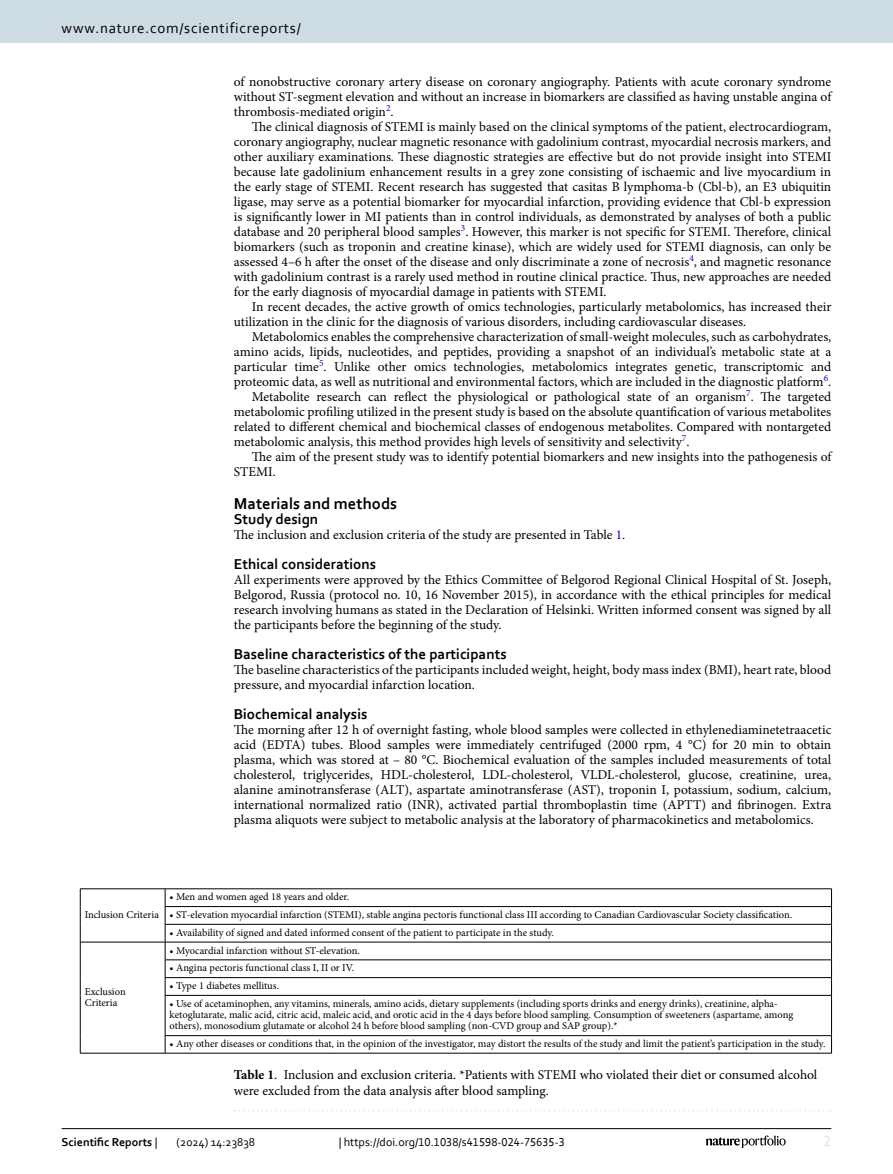
<style>
.page{position:relative;width:893px;height:1174px;background:#fff}
.page>*{position:absolute;margin:0;border:0;box-sizing:border-box;transform-origin:0 0}
.Head_1{font:700 16.5px "Corbel";color:#000}
.Head_2{font:700 15px "Corbel";color:#000}
.t1{font:15px "Corbel";letter-spacing:.05em;color:#000}
.Head_2_After_1{font:700 15px "Corbel";color:#000}
.t2{font:15px "Corbel";color:#d9e4eb}
.Body_Text_Indent{font:13.5px/15px "Minion Pro";color:#000;text-align:justify}
.Body_Text{font:13.5px/15px "Minion Pro";color:#000;text-align:justify}
.Table_Caption{font:13.5px/16.5px "Minion Pro";color:#000}
.t3{font:12px "Corbel";color:#000}
.t4{font:700 12px "Corbel";color:#000}
.Table_Body{font:10.5px/11.2px "Minion Pro";color:#000}
.s1{color:#00f}
.s2{font-weight:700}
.s3{font-weight:400}
</style>
<div class="page">
<hr style="left:80px;top:888px;width:85px;height:1px;background:#000">
<hr style="left:165px;top:888px;width:667px;height:1px;background:#000">
<hr style="left:165px;top:906px;width:667px;height:1px;background:#000">
<hr style="left:165px;top:924px;width:667px;height:1px;background:#000">
<hr style="left:80px;top:941px;width:85px;height:1px;background:#000">
<svg style="left:80px;top:889px;width:1px;height:106px"></svg>
<hr style="left:80px;top:995px;width:1px;height:40px;background:#000">
<svg style="left:80px;top:1035px;width:1px;height:18px"></svg>
<hr style="left:165px;top:941px;width:667px;height:1px;background:#000">
<hr style="left:165px;top:959px;width:667px;height:1px;background:#000">
<hr style="left:165px;top:977px;width:667px;height:1px;background:#000">
<svg style="left:165px;top:889px;width:1px;height:106px"></svg>
<svg style="left:831px;top:889px;width:1px;height:106px"></svg>
<hr style="left:165px;top:995px;width:667px;height:1px;background:#000">
<hr style="left:165px;top:995px;width:1px;height:40px;background:#000">
<hr style="left:831px;top:995px;width:1px;height:40px;background:#000">
<hr style="left:165px;top:1035px;width:667px;height:1px;background:#000">
<svg style="left:165px;top:1035px;width:1px;height:18px"></svg>
<svg style="left:831px;top:1035px;width:1px;height:18px"></svg>
<hr style="left:165px;top:1053px;width:667px;height:1px;background:#000">
<hr style="left:80px;top:1053px;width:85px;height:1px;background:#000">
<svg style="left:235px;top:1110px;width:597px;height:1px"></svg>
<hr style="left:62px;top:1128px;width:769px;height:1px;background:#000">
<svg style="left:706px;top:1135px;width:80px;height:12px"></svg>
<div style="left:0;top:0;width:893px;height:43px;background:#cedde4"></div>
<p class="t1" style="left:62px;top:18px;width:241px">www.nature.com/scientificreports/</p>
<p class="Body_Text" style="left:234px;top:74px;width:599px">of nonobstructive coronary artery disease on coronary angiography. Patients with acute coronary syndrome without ST-segment elevation and without an increase in biomarkers are classified as having unstable angina of thrombosis-mediated origin<sup>2</sup>.</p>
<p class="Body_Text_Indent" style="left:234px;top:119px;width:599px;text-indent:18px">The clinical diagnosis of STEMI is mainly based on the clinical symptoms of the patient, electrocardiogram, coronary angiography, nuclear magnetic resonance with gadolinium contrast, myocardial necrosis markers, and other auxiliary examinations. These diagnostic strategies are effective but do not provide insight into STEMI because late gadolinium enhancement results in a grey zone consisting of ischaemic and live myocardium in the early stage of STEMI. Recent research has suggested that casitas B lymphoma-b (Cbl-b), an E3 ubiquitin ligase, may serve as a potential biomarker for myocardial infarction, providing evidence that Cbl-b expression is significantly lower in MI patients than in control individuals, as demonstrated by analyses of both a public database and 20 peripheral blood samples<sup>3</sup>. However, this marker is not specific for STEMI. Therefore, clinical biomarkers (such as troponin and creatine kinase), which are widely used for STEMI diagnosis, can only be assessed 4–6 h after the onset of the disease and only discriminate a zone of necrosis<sup>4</sup>, and magnetic resonance with gadolinium contrast is a rarely used method in routine clinical practice. Thus, new approaches are needed for the early diagnosis of myocardial damage in patients with STEMI.</p>
<p class="Body_Text_Indent" style="left:234px;top:299px;width:599px;text-indent:18px">In recent decades, the active growth of omics technologies, particularly metabolomics, has increased their utilization in the clinic for the diagnosis of various disorders, including cardiovascular diseases.</p>
<p class="Body_Text_Indent" style="left:234px;top:329px;width:599px;text-indent:18px">Metabolomics enables the comprehensive characterization of small-weight molecules, such as carbohydrates, amino acids, lipids, nucleotides, and peptides, providing a snapshot of an individual’s metabolic state at a particular time<sup>5</sup>. Unlike other omics technologies, metabolomics integrates genetic, transcriptomic and proteomic data, as well as nutritional and environmental factors, which are included in the diagnostic platform<sup>6</sup>.</p>
<p class="Body_Text_Indent" style="left:234px;top:389px;width:599px;text-indent:18px">Metabolite research can reflect the physiological or pathological state of an organism<sup>7</sup>. The targeted metabolomic profiling utilized in the present study is based on the absolute quantification of various metabolites related to different chemical and biochemical classes of endogenous metabolites. Compared with nontargeted metabolomic analysis, this method provides high levels of sensitivity and selectivity<sup>7</sup>.</p>
<p class="Body_Text_Indent" style="left:234px;top:449px;width:599px;text-indent:18px">The aim of the present study was to identify potential biomarkers and new insights into the pathogenesis of<br>STEMI.</p>
<p class="Head_1" style="left:234px;top:493px;width:165px">Materials and methods</p>
<p class="Head_2_After_1" style="left:234px;top:509px;width:86px">Study design</p>
<p class="Body_Text" style="left:234px;top:527px;width:393px">The inclusion and exclusion criteria of the study are presented in Table <span class="s1">1</span>.</p>
<p class="Head_2" style="left:234px;top:554px;width:144px">Ethical considerations</p>
<p class="Body_Text" style="left:234px;top:572px;width:599px">All experiments were approved by the Ethics Committee of Belgorod Regional Clinical Hospital of St. Joseph, Belgorod, Russia (protocol no. 10, 16 November 2015), in accordance with the ethical principles for medical research involving humans as stated in the Declaration of Helsinki. Written informed consent was signed by all the participants before the beginning of the study.</p>
<p class="Head_2" style="left:234px;top:644px;width:274px">Baseline characteristics of the participants</p>
<p class="Body_Text" style="left:234px;top:662px;width:599px">The baseline characteristics of the participants included weight, height, body mass index (BMI), heart rate, blood pressure, and myocardial infarction location.</p>
<p class="Head_2" style="left:234px;top:704px;width:135px">Biochemical analysis</p>
<p class="Body_Text" style="left:234px;top:722px;width:599px">The morning after 12 h of overnight fasting, whole blood samples were collected in ethylenediaminetetraacetic acid (EDTA) tubes. Blood samples were immediately centrifuged (2000 rpm, 4 °C) for 20 min to obtain plasma, which was stored at – 80 °C. Biochemical evaluation of the samples included measurements of total cholesterol, triglycerides, HDL-cholesterol, LDL-cholesterol, VLDL-cholesterol, glucose, creatinine, urea, alanine aminotransferase (ALT), aspartate aminotransferase (AST), troponin I, potassium, sodium, calcium, international normalized ratio (INR), activated partial thromboplastin time (APTT) and fibrinogen. Extra plasma aliquots were subject to metabolic analysis at the laboratory of pharmacokinetics and metabolomics.</p>
<p class="Table_Body" style="left:85px;top:909px;width:76px">Inclusion Criteria</p>
<p class="Table_Body" style="left:85px;top:985px;width:42px">Exclusion<br>Criteria</p>
<p class="Table_Body" style="left:170px;top:891px;width:181px">• Men and women aged 18 years and older.</p>
<p class="Table_Body" style="left:170px;top:909px;width:624px">• ST-elevation myocardial infarction (STEMI), stable angina pectoris functional class III according to Canadian Cardiovascular Society classification.</p>
<p class="Table_Body" style="left:170px;top:927px;width:386px">• Availability of signed and dated informed consent of the patient to participate in the study.</p>
<p class="Table_Body" style="left:170px;top:944px;width:192px">• Myocardial infarction without ST-elevation.</p>
<p class="Table_Body" style="left:170px;top:962px;width:186px">• Angina pectoris functional class I, II or IV.</p>
<p class="Table_Body" style="left:170px;top:980px;width:111px">• Type 1 diabetes mellitus.</p>
<p class="Table_Body" style="left:170px;top:998px;width:625px">• Use of acetaminophen, any vitamins, minerals, amino acids, dietary supplements (including sports drinks and energy drinks), creatinine, alpha&shy;ketoglutarate, malic acid, citric acid, maleic acid, and orotic acid in the 4 days before blood sampling. Consumption of sweeteners (aspartame, among others), monosodium glutamate or alcohol 24 h before blood sampling (non-CVD group and SAP group).*</p>
<p class="Table_Body" style="left:170px;top:1038px;width:657px">• Any other diseases or conditions that, in the opinion of the investigator, may distort the results of the study and limit the patient’s participation in the study.</p>
<p class="Table_Caption" style="left:234px;top:1066px;width:585px"><span class="s2">Table 1</span>. Inclusion and exclusion criteria. *Patients with STEMI who violated their diet or consumed alcohol were excluded from the data analysis after blood sampling.</p>
<p class="t4" style="left:62px;top:1134px;width:97px">Scientific Reports <span class="s3">|</span></p>
<p class="t3" style="left:177px;top:1134px;width:80px">(2024) 14:23838</p>
<p class="t3" style="left:339px;top:1134px;width:228px">| https://doi.org/10.1038/s41598-024-75635-3</p>
<p class="t2" style="left:824px;top:1132px;width:9px">2</p>
</div>
